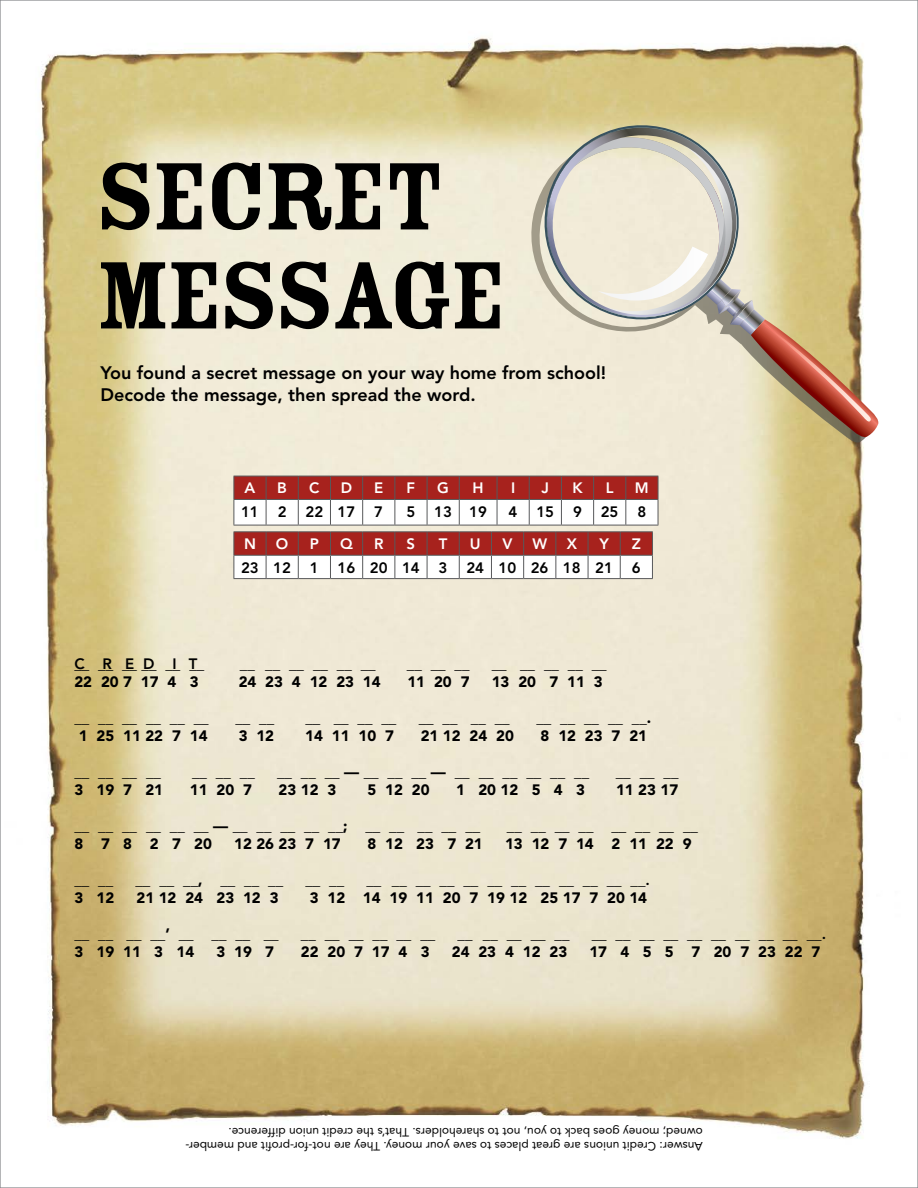
<style>
.page{position:relative;width:918px;height:1188px;background:#fff}
.page>*{position:absolute;margin:0;border:0;box-sizing:border-box;transform-origin:0 0}
.t1{font:105px/99px "Rosewood Std Fill";letter-spacing:-.05em;color:#000;scale:1.08 1}
.t2{font:800 18px/21.6px "Avenir LT Std";color:#000}
.t3{font:900 15px "Avenir LT Std";color:#000}
.t4{font:800 15px "Avenir LT Std";color:#000}
.t5{font:800 15px "Avenir LT Std";color:#fff}
.t6{font:12px/14.4px "Avenir LT Std";color:#000}
</style>
<div class="page">
<img style="left:40px;top:37px;width:825px;height:1102px">
<svg style="left:234px;top:476px;width:425px;height:49px"></svg>
<hr style="left:234px;top:525px;width:32px;height:1px;background:#58595b">
<hr style="left:266px;top:525px;width:32px;height:1px;background:#58595b">
<hr style="left:298px;top:525px;width:32px;height:1px;background:#58595b">
<hr style="left:330px;top:525px;width:33px;height:1px;background:#58595b">
<hr style="left:363px;top:525px;width:32px;height:1px;background:#58595b">
<hr style="left:395px;top:525px;width:32px;height:1px;background:#58595b">
<hr style="left:427px;top:525px;width:32px;height:1px;background:#58595b">
<hr style="left:459px;top:525px;width:38px;height:1px;background:#58595b">
<hr style="left:497px;top:525px;width:32px;height:1px;background:#58595b">
<hr style="left:529px;top:525px;width:32px;height:1px;background:#58595b">
<hr style="left:561px;top:525px;width:33px;height:1px;background:#58595b">
<hr style="left:594px;top:525px;width:32px;height:1px;background:#58595b">
<hr style="left:626px;top:525px;width:32px;height:1px;background:#58595b">
<hr style="left:234px;top:531px;width:32px;height:1px;background:#58595b">
<hr style="left:266px;top:531px;width:32px;height:1px;background:#58595b">
<hr style="left:298px;top:531px;width:32px;height:1px;background:#58595b">
<hr style="left:330px;top:531px;width:33px;height:1px;background:#58595b">
<hr style="left:363px;top:531px;width:32px;height:1px;background:#58595b">
<hr style="left:395px;top:531px;width:32px;height:1px;background:#58595b">
<hr style="left:427px;top:531px;width:32px;height:1px;background:#58595b">
<hr style="left:459px;top:531px;width:32px;height:1px;background:#58595b">
<hr style="left:491px;top:531px;width:33px;height:1px;background:#58595b">
<hr style="left:524px;top:531px;width:32px;height:1px;background:#58595b">
<hr style="left:556px;top:531px;width:32px;height:1px;background:#58595b">
<hr style="left:588px;top:531px;width:32px;height:1px;background:#58595b">
<hr style="left:620px;top:531px;width:33px;height:1px;background:#58595b">
<svg style="left:234px;top:532px;width:419px;height:46px"></svg>
<hr style="left:234px;top:578px;width:32px;height:1px;background:#58595b">
<hr style="left:266px;top:578px;width:32px;height:1px;background:#58595b">
<hr style="left:298px;top:578px;width:32px;height:1px;background:#58595b">
<hr style="left:330px;top:578px;width:33px;height:1px;background:#58595b">
<hr style="left:363px;top:578px;width:32px;height:1px;background:#58595b">
<hr style="left:395px;top:578px;width:32px;height:1px;background:#58595b">
<hr style="left:427px;top:578px;width:32px;height:1px;background:#58595b">
<hr style="left:459px;top:578px;width:32px;height:1px;background:#58595b">
<hr style="left:491px;top:578px;width:33px;height:1px;background:#58595b">
<hr style="left:524px;top:578px;width:32px;height:1px;background:#58595b">
<hr style="left:556px;top:578px;width:32px;height:1px;background:#58595b">
<hr style="left:588px;top:578px;width:32px;height:1px;background:#58595b">
<hr style="left:620px;top:578px;width:33px;height:1px;background:#58595b">
<svg style="left:531px;top:333px;width:334px;height:110px;background:#ede5ce"></svg>
<svg style="left:556px;top:135px;width:323px;height:304px;background:#dccaa6"></svg>
<svg style="left:531px;top:111px;width:222px;height:222px;background:#dcd3b4"></svg>
<svg style="left:543px;top:114px;width:207px;height:217px;background:#d9d4c2"></svg>
<h1 class="t1" style="left:95px;top:148px;width:383px">SECRET<br>MESSAGE</h1>
<p class="t2" style="left:100px;top:362px;width:507px">You found a secret message on your way home from school!<br>Decode the message, then spread the word.</p>
<p class="t5" style="left:245px;top:479px;width:12px">A</p>
<p class="t5" style="left:277px;top:479px;width:11px">B</p>
<p class="t5" style="left:309px;top:479px;width:12px">C</p>
<p class="t5" style="left:341px;top:479px;width:13px">D</p>
<p class="t5" style="left:374px;top:479px;width:11px">E</p>
<p class="t5" style="left:407px;top:479px;width:10px">F</p>
<p class="t5" style="left:437px;top:479px;width:13px">G</p>
<p class="t5" style="left:473px;top:479px;width:13px">H</p>
<p class="t5" style="left:511px;top:479px;width:6px">I</p>
<p class="t5" style="left:542px;top:479px;width:9px">J</p>
<p class="t5" style="left:572px;top:479px;width:12px">K</p>
<p class="t5" style="left:606px;top:479px;width:9px">L</p>
<p class="t5" style="left:635px;top:479px;width:15px">M</p>
<p class="t4" style="left:241px;top:503px;width:19px">11</p>
<p class="t4" style="left:278px;top:503px;width:10px">2</p>
<p class="t4" style="left:305px;top:503px;width:51px">22 17</p>
<p class="t4" style="left:374px;top:503px;width:10px">7</p>
<p class="t4" style="left:406px;top:503px;width:10px">5</p>
<p class="t4" style="left:434px;top:503px;width:54px">13 19</p>
<p class="t4" style="left:509px;top:503px;width:10px">4</p>
<p class="t4" style="left:536px;top:503px;width:19px">15</p>
<p class="t4" style="left:573px;top:503px;width:10px">9</p>
<p class="t4" style="left:601px;top:503px;width:19px">25</p>
<p class="t4" style="left:637px;top:503px;width:10px">8</p>
<p class="t5" style="left:244px;top:535px;width:13px">N</p>
<p class="t5" style="left:276px;top:535px;width:14px">O</p>
<p class="t5" style="left:310px;top:535px;width:11px">P</p>
<p class="t5" style="left:340px;top:535px;width:14px">Q</p>
<p class="t5" style="left:374px;top:535px;width:11px">R</p>
<p class="t5" style="left:407px;top:535px;width:10px">S</p>
<p class="t5" style="left:439px;top:535px;width:10px">T</p>
<p class="t5" style="left:470px;top:535px;width:12px">U</p>
<p class="t5" style="left:503px;top:535px;width:12px">V</p>
<p class="t5" style="left:532px;top:535px;width:16px">W</p>
<p class="t5" style="left:567px;top:535px;width:12px">X</p>
<p class="t5" style="left:599px;top:535px;width:11px">Y</p>
<p class="t5" style="left:632px;top:535px;width:11px">Z</p>
<p class="t4" style="left:241px;top:559px;width:51px">23 12</p>
<p class="t4" style="left:310px;top:559px;width:10px">1</p>
<p class="t4" style="left:338px;top:559px;width:84px">16 20 14</p>
<p class="t4" style="left:439px;top:559px;width:10px">3</p>
<p class="t4" style="left:466px;top:559px;width:148px">24 10 26 18 21</p>
<p class="t4" style="left:632px;top:559px;width:10px">6</p>
<p class="t4" style="left:74px;top:655px;width:125px">C R E D I T</p>
<p class="t4" style="left:74px;top:655px;width:131px">__ __ __ __ __ __</p>
<p class="t4" style="left:240px;top:655px;width:137px">__ __ __ __ __ __</p>
<p class="t4" style="left:407px;top:655px;width:64px">__ __ __</p>
<p class="t4" style="left:492px;top:655px;width:116px">__ __ __ __ __</p>
<p class="t3" style="left:74px;top:673px;width:126px">22 20 7 17 4 3</p>
<p class="t3" style="left:239px;top:673px;width:144px">24 23 4 12 23 14</p>
<p class="t3" style="left:407px;top:673px;width:64px">11 20 7</p>
<p class="t3" style="left:492px;top:673px;width:112px">13 20 7 11 3</p>
<p class="t3" style="left:74px;top:709px;width:136px">__ __ __ __ __ __</p>
<p class="t3" style="left:235px;top:709px;width:40px">__ __</p>
<p class="t3" style="left:305px;top:709px;width:93px">__ __ __ __</p>
<p class="t3" style="left:419px;top:709px;width:93px">__ __ __ __</p>
<p class="t3" style="left:536px;top:709px;width:116px">__ __ __ __ __.</p>
<p class="t3" style="left:79px;top:727px;width:130px">1 25 11 22 7 14</p>
<p class="t3" style="left:239px;top:727px;width:37px">3 12</p>
<p class="t3" style="left:305px;top:727px;width:90px">14 11 10 7</p>
<p class="t3" style="left:421px;top:727px;width:95px">21 12 24 20</p>
<p class="t3" style="left:541px;top:727px;width:108px">8 12 23 7 21</p>
<p class="t3" style="left:74px;top:763px;width:88px">__ __ __ __</p>
<p class="t3" style="left:192px;top:763px;width:64px">__ __ __</p>
<p class="t3" style="left:277px;top:763px;width:314px">__ __ __ — __ __ __ — __ __ __ __ __ __</p>
<p class="t3" style="left:616px;top:763px;width:64px">__ __ __</p>
<p class="t3" style="left:74px;top:781px;width:90px">3 19 7 21</p>
<p class="t3" style="left:190px;top:781px;width:64px">11 20 7</p>
<p class="t3" style="left:279px;top:781px;width:59px">23 12 3</p>
<p class="t3" style="left:367px;top:781px;width:64px">5 12 20</p>
<p class="t3" style="left:456px;top:781px;width:130px">1 20 12 5 4 3</p>
<p class="t3" style="left:616px;top:781px;width:64px">11 23 17</p>
<p class="t3" style="left:74px;top:817px;width:407px">__ __ __ __ __ __ — __ __ __ __ __; __ __ __ __ __</p>
<p class="t3" style="left:507px;top:817px;width:193px">__ __ __ __ __ __ __ __</p>
<p class="t3" style="left:74px;top:835px;width:139px">8 7 8 2 7 20</p>
<p class="t3" style="left:234px;top:835px;width:108px">12 26 23 7 17</p>
<p class="t3" style="left:367px;top:835px;width:117px">8 12 23 7 21</p>
<p class="t3" style="left:505px;top:835px;width:188px">13 12 7 14 2 11 22 9</p>
<p class="t3" style="left:74px;top:871px;width:40px">__ __</p>
<p class="t3" style="left:135px;top:871px;width:149px">__ __ __, __ __ __</p>
<p class="t3" style="left:305px;top:871px;width:40px">__ __</p>
<p class="t4" style="left:366px;top:871px;width:285px">__ __ __ __ __ __ __ __ __ __ __ __.</p>
<p class="t3" style="left:74px;top:889px;width:41px">3 12</p>
<p class="t3" style="left:137px;top:889px;width:144px">21 12 24 23 12 3</p>
<p class="t3" style="left:310px;top:889px;width:339px">3 12 14 19 11 20 7 19 12 25 17 7 20 14</p>
<p class="t3" style="left:74px;top:925px;width:206px">__ __ __ __’ __ __ __ __</p>
<p class="t4" style="left:301px;top:925px;width:136px">__ __ __ __ __ __</p>
<p class="t4" style="left:458px;top:925px;width:114px">__ __ __ __ __</p>
<p class="t4" style="left:592px;top:925px;width:236px">__ __ __ __ __ __ __ __ __ __.</p>
<p class="t3" style="left:74px;top:943px;width:121px">3 19 11 3 14</p>
<p class="t3" style="left:216px;top:943px;width:59px">3 19 7</p>
<p class="t3" style="left:301px;top:943px;width:130px">22 20 7 17 4 3</p>
<p class="t3" style="left:452px;top:943px;width:117px">24 23 4 12 23</p>
<p class="t3" style="left:589px;top:943px;width:232px">17 4 5 5 7 20 7 23 22 7</p>
<p class="t6" style="left:703px;top:1154px;width:519px;rotate:-180deg">Answer: Credit unions are great places to save your money. They are not-for-profit and member&shy;owned; money goes back to you, not to shareholders. That’s the credit union difference.</p>
</div>
